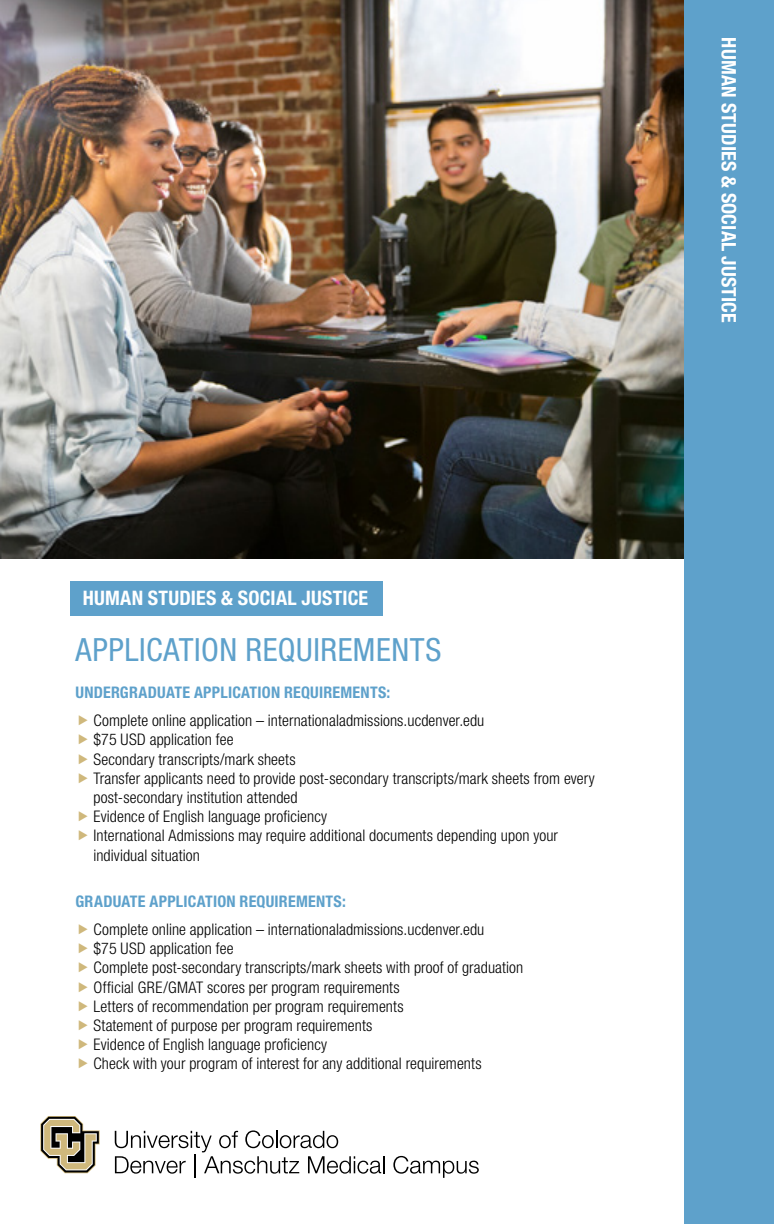
<style>
.page{position:relative;width:774px;height:1224px;background:#fff}
.page>*{position:absolute;margin:0;border:0;box-sizing:border-box;transform-origin:0 0}
.t1{font:condensed 32px "Helvetica Neue LT Std";letter-spacing:.02em;color:#5ea1cb}
.t2{font:700 condensed 20px "Helvetica Neue LT Std";letter-spacing:.01em;color:#fff}
.t3{font:300 condensed 16px/19.2px "Helvetica Neue LT Std";letter-spacing:.01em;color:#000}
.t4{font:700 condensed 16px "Helvetica Neue LT Std";letter-spacing:.015em;color:#5ea1cb}
</style>
<div class="page">
<img style="left:0;top:0;width:684px;height:559px">
<div style="left:684px;top:0;width:90px;height:1224px;background:#5ea1cb"></div>
<div style="left:70px;top:581px;width:313px;height:34px;background:#5ea1cb"></div>
<svg style="left:40px;top:1116px;width:60px;height:57px"></svg>
<hr style="left:194px;top:1155px;width:2px;height:23px;background:#000">
<svg style="left:115px;top:1130px;width:269px;height:44px"></svg>
<svg style="left:393px;top:1156px;width:86px;height:22px"></svg>
<p class="t2" style="left:83px;top:586px;width:287px">HUMAN STUDIES &amp; SOCIAL JUSTICE</p>
<h1 class="t1" style="left:75px;top:631px;width:368px">APPLICATION REQUIREMENTS</h1>
<p class="t4" style="left:75px;top:683px;width:317px">UNDERGRADUATE APPLICATION REQUIREMENTS:</p>
<p class="t3" style="left:93px;top:711px;width:503px">Complete online application – internationaladmissions.ucdenver.edu<br>$75 USD application fee<br>Secondary transcripts/mark sheets<br>Transfer applicants need to provide post-secondary transcripts/mark sheets from every post-secondary institution attended<br>Evidence of English language proficiency<br>International Admissions may require additional documents depending upon your individual situation</p>
<p class="t4" style="left:75px;top:891px;width:272px">GRADUATE APPLICATION REQUIREMENTS:</p>
<p class="t3" style="left:93px;top:920px;width:431px">Complete online application – internationaladmissions.ucdenver.edu<br>$75 USD application fee<br>Complete post-secondary transcripts/mark sheets with proof of graduation Official GRE/GMAT scores per program requirements<br>Letters of recommendation per program requirements<br>Statement of purpose per program requirements<br>Evidence of English language proficiency<br>Check with your program of interest for any additional requirements</p>
<p class="t2" style="left:741px;top:37px;width:287px;rotate:90deg">HUMAN STUDIES &amp; SOCIAL JUSTICE</p>
</div>
